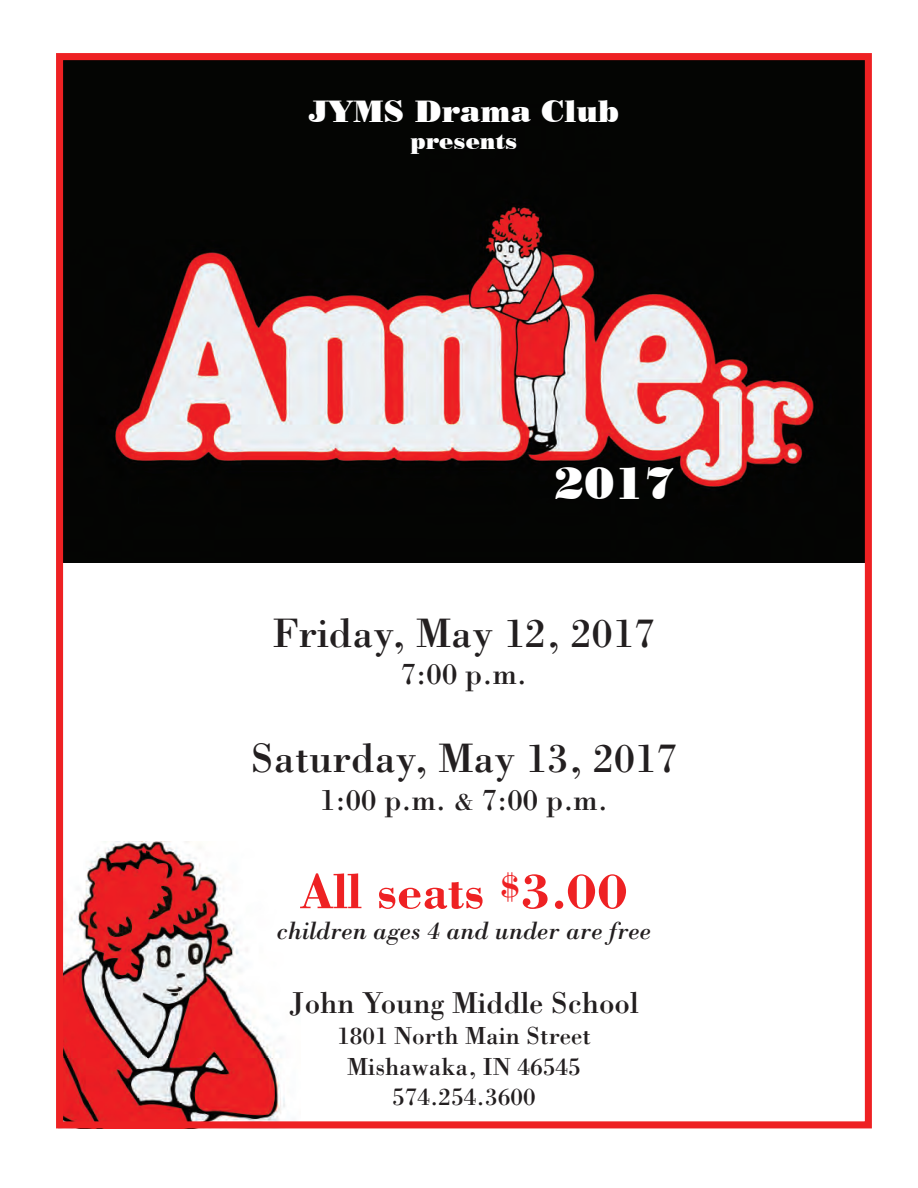
<style>
.page{position:relative;width:918px;height:1188px;background:#fff}
.page>*{position:absolute;margin:0;border:0;box-sizing:border-box;transform-origin:0 0}
.t1{font:700 51px "Bodoni";color:#ee2123}
.t2{font:45.3px "Poster Bodoni BT";color:#fff}
.t3{font:42.45px "Bodoni";color:#231f20}
.t4{font:31.2px "Bodoni";color:#231f20}
.t5{font:31.2px "Poster Bodoni BT";color:#fff}
.t6{font:25.5px/30.6px "Bodoni";color:#231f20;text-align:center}
.t7{font:italic 25.5px "Bodoni";color:#231f20}
.t8{font:22.65px "Poster Bodoni BT";color:#fff}
.s1{font-size:24px}
</style>
<div class="page">
<img style="left:64px;top:841px;width:221px;height:279px">
<img style="left:64px;top:61px;width:800px;height:501px">
<div style="left:56px;top:53px;width:816px;height:1075px;border:7px solid #ee2123"></div>
<p class="t5" style="left:309px;top:91px;width:312px">JYMS Drama Club</p>
<p class="t8" style="left:411px;top:127px;width:108px">presents</p>
<h2 class="t2" style="left:555px;top:455px;width:121px">2017</h2>
<h3 class="t3" style="left:273px;top:607px;width:384px">Friday, May 12, 2017</h3>
<p class="t4" style="left:401px;top:655px;width:128px">7:00 p.m.</p>
<h3 class="t3" style="left:250px;top:732px;width:429px">Saturday, May 13, 2017</h3>
<p class="t4" style="left:320px;top:780px;width:290px">1:00 p.m. <span class="s1">&amp;</span> 7:00 p.m.</p>
<h1 class="t1" style="left:300px;top:859px;width:330px">All seats <sup>$</sup>3.00</h1>
<p class="t7" style="left:277px;top:915px;width:376px">children ages 4 and under are free</p>
<p class="t4" style="left:289px;top:984px;width:351px">John Young Middle School</p>
<p class="t6" style="left:337px;top:1020px;width:255px">1801 North Main Street<br>Mishawaka, IN 46545<br>574.254.3600</p>
</div>
